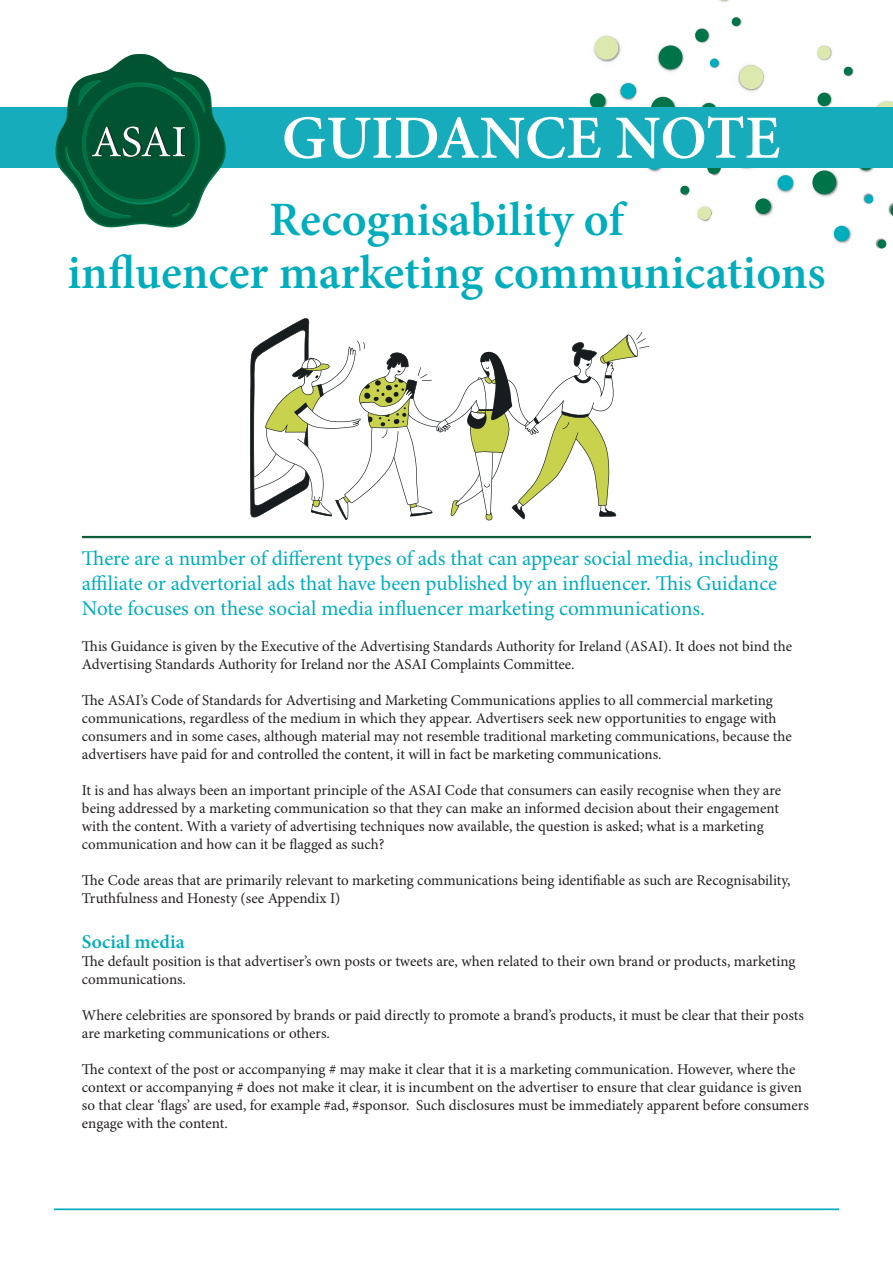
<style>
.page{position:relative;width:893px;height:1263px;background:#fff}
.page>*{position:absolute;margin:0;border:0;box-sizing:border-box;transform-origin:0 0}
.t1{font:600 61.5px "Minion Pro";color:#fff}
.t2{font:600 48px/52.5px "Minion Pro";color:#00adbc;text-align:center}
.t3{font:22.8px/26.7px "Minion Pro";color:#00adbc}
.t4{font:italic 22.8px "Minion Pro";color:#00adbc}
.t5{font:21px/25.2px "Minion Pro";color:#00adbc;text-align:justify}
.t6{font:600 19.5px "Minion Pro";letter-spacing:.005em;color:#00adbc}
.t7{font:15px/18px "Minion Pro";letter-spacing:-.005em;color:#231f20}
</style>
<div class="page">
<img style="left:833px;top:225px;width:19px;height:19px">
<svg style="left:833px;top:225px;width:17px;height:17px"></svg>
<svg style="left:875px;top:238px;width:12px;height:11px"></svg>
<div style="left:877px;top:239px;width:9px;height:10px;background:#007449;border-radius:50%"></div>
<svg style="left:719px;top:0;width:10px;height:2px"></svg>
<div style="left:0;top:108px;width:893px;height:60px;background:#16acbb"></div>
<svg style="left:55px;top:54px;width:175px;height:173px"></svg>
<hr style="left:82px;top:536px;width:729px;height:1px;background:#005431">
<hr style="left:82px;top:537px;width:729px;height:1px;background:#005431">
<svg style="left:250px;top:318px;width:399px;height:202px"></svg>
<hr style="left:54px;top:1209px;width:785px;height:1px;background:#00adbc">
<svg style="left:534px;top:17px;width:359px;height:204px"></svg>
<h1 class="t1" style="left:282px;top:96px;width:500px">GUIDANCE NOTE</h1>
<h3 class="t3" style="left:532px;top:175px;width:144px;rotate:31deg">OCCASIONAL<br>TRADING</h3>
<h2 class="t2" style="left:68px;top:193px;width:759px">Recognisability of<br>influencer marketing communications</h2>
<h3 class="t4" style="left:741px;top:271px;width:98px;rotate:3deg">Section 16:</h3>
<p class="t5" style="left:82px;top:546px;width:698px">There are a number of different types of ads that can appear social media, including affiliate or advertorial ads that have been published by an influencer. This Guidance Note focuses on these social media influencer marketing communications.</p>
<p class="t7" style="left:82px;top:638px;width:712px">This Guidance is given by the Executive of the Advertising Standards Authority for Ireland (ASAI). It does not bind the<br>Advertising Standards Authority for Ireland nor the ASAI Complaints Committee.</p>
<p class="t7" style="left:82px;top:692px;width:711px">The ASAI’s Code of Standards for Advertising and Marketing Communications applies to all commercial marketing communications, regardless of the medium in which they appear. Advertisers seek new opportunities to engage with consumers and in some cases, although material may not resemble traditional marketing communications, because the advertisers have paid for and controlled the content, it will in fact be marketing communications.</p>
<p class="t7" style="left:82px;top:782px;width:701px">It is and has always been an important principle of the ASAI Code that consumers can easily recognise when they are being addressed by a marketing communication so that they can make an informed decision about their engagement with the content. With a variety of advertising techniques now available, the question is asked; what is a marketing communication and how can it be flagged as such?</p>
<p class="t7" style="left:82px;top:872px;width:710px">The Code areas that are primarily relevant to marketing communications being identifiable as such are Recognisability,<br>Truthfulness and Honesty (see Appendix I)</p>
<h3 class="t6" style="left:82px;top:929px;width:104px">Social media</h3>
<p class="t7" style="left:82px;top:953px;width:715px">The default position is that advertiser’s own posts or tweets are, when related to their own brand or products, marketing communications.</p>
<p class="t7" style="left:82px;top:1007px;width:723px">Where celebrities are sponsored by brands or paid directly to promote a brand’s products, it must be clear that their posts are marketing communications or others.</p>
<p class="t7" style="left:82px;top:1061px;width:728px">The context of the post or accompanying # may make it clear that it is a marketing communication. However, where the context or accompanying # does not make it clear, it is incumbent on the advertiser to ensure that clear guidance is given so that clear ‘flags’ are used, for example #ad, #sponsor. Such disclosures must be immediately apparent before consumers engage with the content.</p>
</div>
